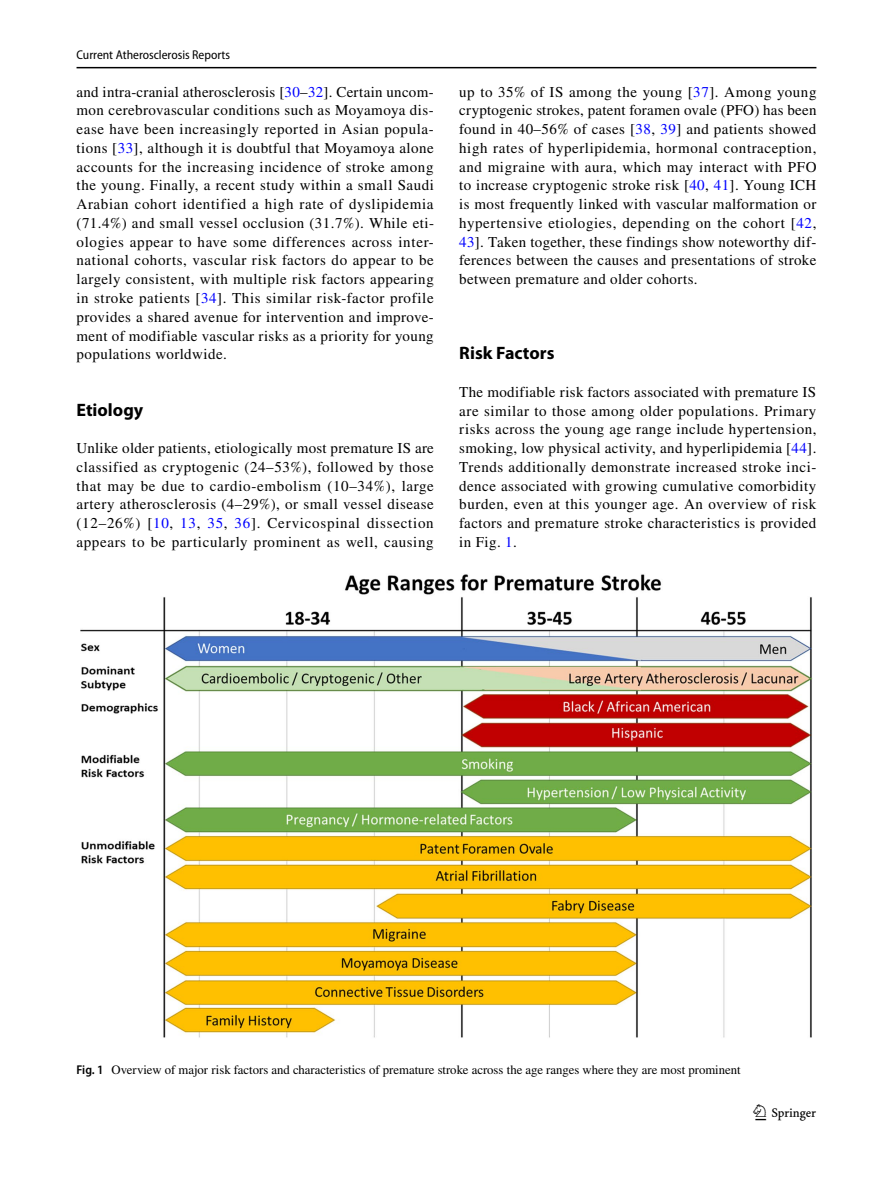
<style>
.page{position:relative;width:893px;height:1187px;background:#fff}
.page>*{position:absolute;margin:0;border:0;box-sizing:border-box;transform-origin:0 0}
.t1{font:22.5px "Springnew Regular 3";color:#000}
.t2{font:700 18px "Myriad Pro";color:#000}
.t3{font:15px/18.8px "STIX";letter-spacing:.03em;color:#000;text-align:justify}
.t4{font:12.75px "STIX";color:#000}
.t5{font:semi-condensed 12.75px "Myriad Pro";color:#000}
.s1{color:#00f}
.s2{font-family:"Myriad Pro";font-weight:600;font-stretch:semi-condensed}
</style>
<div class="page">
<hr style="left:77px;top:67px;width:739px;height:1px;background:#000">
<img style="left:81px;top:574px;width:731px;height:464px">
<p class="t5" style="left:77px;top:48px;width:155px">Current Atherosclerosis Reports</p>
<p class="t3" style="left:77px;top:83px;width:359px">and intra-cranial atherosclerosis [<span class="s1">30</span>–<span class="s1">32</span>]. Certain uncom&shy;mon cerebrovascular conditions such as Moyamoya dis&shy;ease have been increasingly reported in Asian popula&shy;tions [<span class="s1">33</span>], although it is doubtful that Moyamoya alone accounts for the increasing incidence of stroke among the young. Finally, a recent study within a small Saudi Arabian cohort identified a high rate of dyslipidemia (71.4%) and small vessel occlusion (31.7%). While eti&shy;ologies appear to have some differences across inter&shy;national cohorts, vascular risk factors do appear to be largely consistent, with multiple risk factors appearing in stroke patients [<span class="s1">34</span>]. This similar risk-factor profile provides a shared avenue for intervention and improve&shy;ment of modifiable vascular risks as a priority for young populations worldwide.</p>
<p class="t2" style="left:77px;top:398px;width:68px">Etiology</p>
<p class="t3" style="left:77px;top:439px;width:359px">Unlike older patients, etiologically most premature IS are classified as cryptogenic (24–53%), followed by those that may be due to cardio-embolism (10–34%), large artery atherosclerosis (4–29%), or small vessel disease (12–26%) [<span class="s1">10</span>, <span class="s1">13</span>, <span class="s1">35</span>, <span class="s1">36</span>]. Cervicospinal dissection appears to be particularly prominent as well, causing</p>
<p class="t3" style="left:459px;top:83px;width:359px">up to 35% of IS among the young [<span class="s1">37</span>]. Among young cryptogenic strokes, patent foramen ovale (PFO) has been found in 40–56% of cases [<span class="s1">38</span>, <span class="s1">39</span>] and patients showed high rates of hyperlipidemia, hormonal contraception, and migraine with aura, which may interact with PFO to increase cryptogenic stroke risk [<span class="s1">40</span>, <span class="s1">41</span>]. Young ICH is most frequently linked with vascular malformation or hypertensive etiologies, depending on the cohort [<span class="s1">42</span>, <span class="s1">43</span>]. Taken together, these findings show noteworthy dif&shy;ferences between the causes and presentations of stroke between premature and older cohorts.</p>
<p class="t2" style="left:459px;top:341px;width:97px">Risk Factors</p>
<p class="t3" style="left:459px;top:383px;width:359px">The modifiable risk factors associated with premature IS are similar to those among older populations. Primary risks across the young age range include hypertension, smoking, low physical activity, and hyperlipidemia [<span class="s1">44</span>].<br>Trends additionally demonstrate increased stroke inci&shy;dence associated with growing cumulative comorbidity burden, even at this younger age. An overview of risk factors and premature stroke characteristics is provided in Fig. <span class="s1">1</span>.</p>
<p class="t4" style="left:77px;top:1060px;width:666px"><span class="s2">Fig. 1</span> Overview of major risk factors and characteristics of premature stroke across the age ranges where they are most prominent</p>
<h1 class="t1" style="left:755px;top:1104px;width:62px">1 3</h1>
</div>
